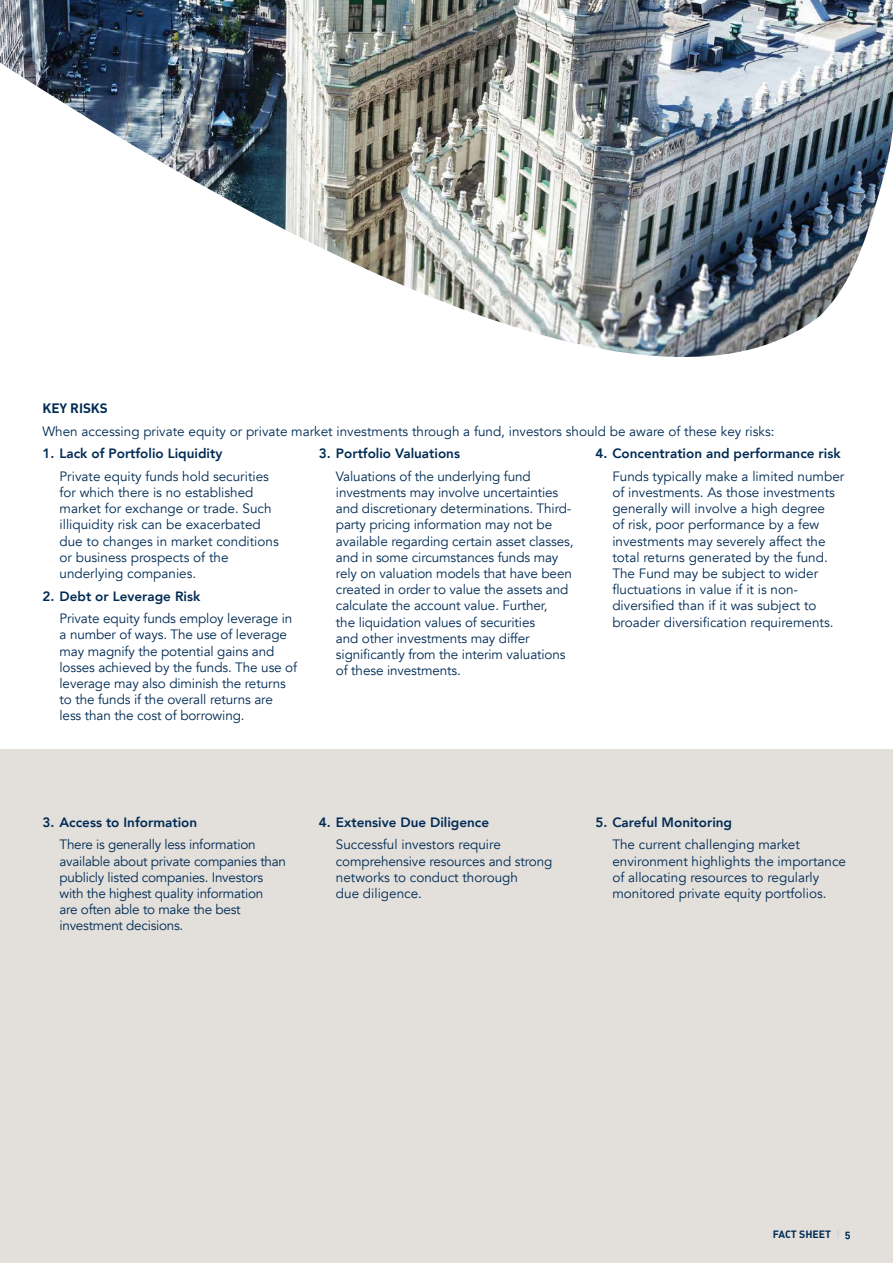
<style>
.page{position:relative;width:893px;height:1263px;background:#fff}
.page>*{position:absolute;margin:0;border:0;box-sizing:border-box;transform-origin:0 0}
.t1{font:13.5px/16.2px "Avenir";letter-spacing:-.01em;color:#002b54}
.t2{font:800 13.5px "Avenir";color:#002b54}
.t3{font:13.5px "DIN Bold Alternate";letter-spacing:-.005em;color:#002b54}
.t4{font:10.5px "DIN Bold Alternate";color:#002b54}
.s1{color:#d5d0ca}
</style>
<div class="page">
<div style="left:0;top:750px;width:893px;height:513px;background:#e3dfdb"></div>
<img style="left:0;top:0;width:893px;height:358px">
<p class="t3" style="left:43px;top:399px;width:67px">KEY RISKS</p>
<p class="t1" style="left:43px;top:423px;width:733px">When accessing private equity or private market investments through a fund, investors should be aware of these key risks:</p>
<p class="t2" style="left:43px;top:443px;width:181px">1. Lack of Portfolio Liquidity</p>
<p class="t1" style="left:60px;top:468px;width:221px">Private equity funds hold securities for which there is no established market for exchange or trade. Such illiquidity risk can be exacerbated due to changes in market conditions or business prospects of the underlying companies.</p>
<p class="t2" style="left:43px;top:585px;width:159px">2. Debt or Leverage Risk</p>
<p class="t1" style="left:60px;top:611px;width:239px">Private equity funds employ leverage in a number of ways. The use of leverage may magnify the potential gains and losses achieved by the funds. The use of leverage may also diminish the returns to the funds if the overall returns are less than the cost of borrowing.</p>
<p class="t2" style="left:595px;top:443px;width:247px">4. Concentration and performance risk</p>
<p class="t1" style="left:612px;top:468px;width:233px">Funds typically make a limited number of investments. As those investments generally will involve a high degree<br>of risk, poor performance by a few investments may severely affect the total returns generated by the fund.<br>The Fund may be subject to wider fluctuations in value if it is non&shy;diversified than if it was subject to broader diversification requirements.</p>
<p class="t2" style="left:319px;top:443px;width:143px">3. Portfolio Valuations</p>
<p class="t1" style="left:336px;top:468px;width:239px">Valuations of the underlying fund investments may involve uncertainties and discretionary determinations. Third&shy;party pricing information may not be available regarding certain asset classes, and in some circumstances funds may rely on valuation models that have been created in order to value the assets and calculate the account value. Further,<br>the liquidation values of securities<br>and other investments may differ significantly from the interim valuations of these investments.</p>
<p class="t2" style="left:43px;top:812px;width:156px">3. Access to Information</p>
<p class="t1" style="left:60px;top:837px;width:228px">There is generally less information available about private companies than publicly listed companies. Investors with the highest quality information<br>are often able to make the best investment decisions.</p>
<p class="t2" style="left:319px;top:812px;width:172px">4. Extensive Due Diligence</p>
<p class="t1" style="left:336px;top:837px;width:218px">Successful investors require comprehensive resources and strong networks to conduct thorough<br>due diligence.</p>
<p class="t2" style="left:595px;top:812px;width:138px">5. Careful Monitoring</p>
<p class="t1" style="left:612px;top:837px;width:235px">The current challenging market environment highlights the importance of allocating resources to regularly monitored private equity portfolios.</p>
<p class="t4" style="left:773px;top:1227px;width:79px">FACT SHEET <span class="s1">|</span> 5</p>
</div>
